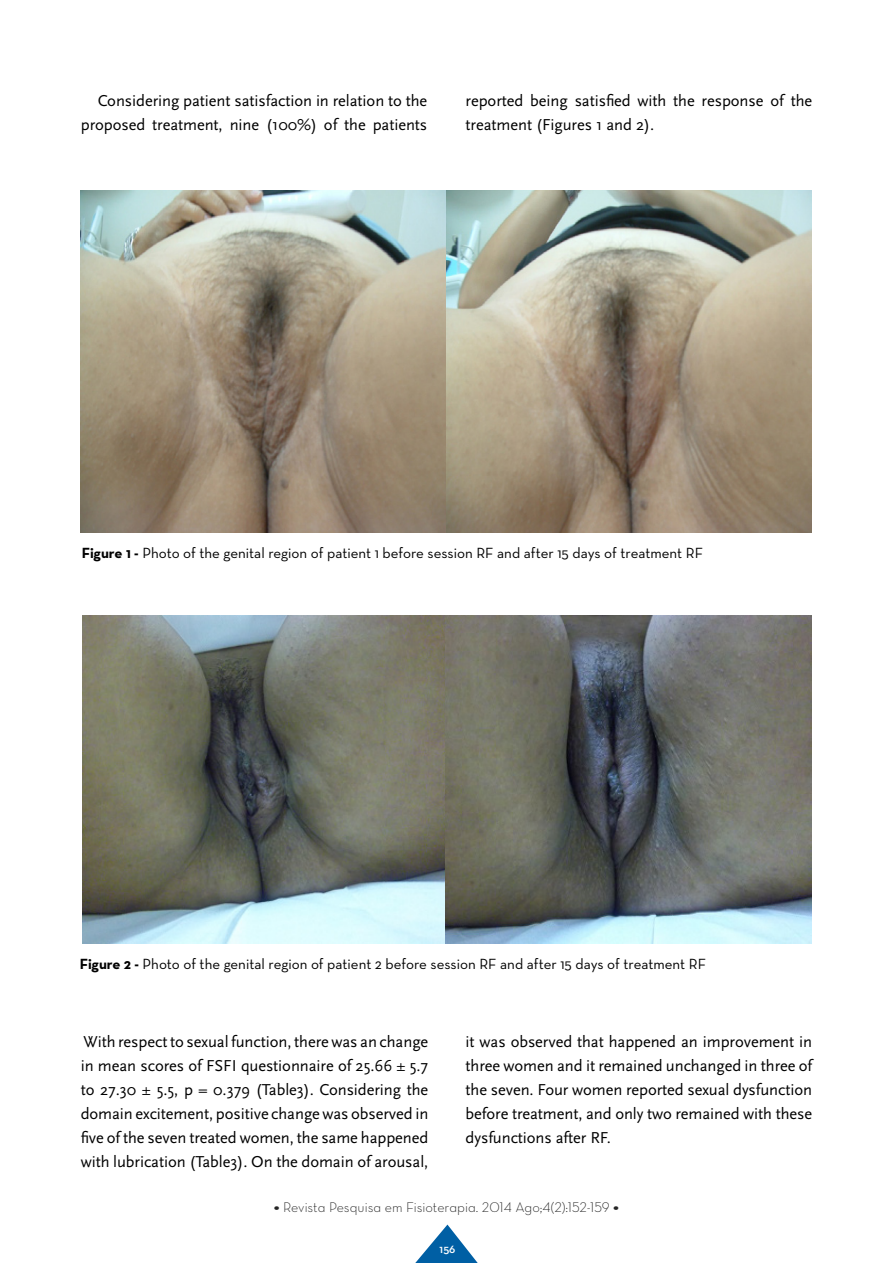
<style>
.page{position:relative;width:893px;height:1263px;background:#fff}
.page>*{position:absolute;margin:0;border:0;box-sizing:border-box;transform-origin:0 0}
._1º_paragrafo_texto{font:16.5px/24px "Scala Sans Pro";letter-spacing:-.005em;color:#000;text-align:justify}
.Texto_INGLES{font:16.5px/24px "Scala Sans Pro";letter-spacing:-.005em;color:#000;text-align:right}
.Legenda_figura{font:15px "Neutra Text";color:#000}
.t1{font:14.25px "Neutra Text Light Alt";color:#262626}
.t2{font:600 12px "Neutra Text";color:#fff}
.s1{font-weight:700}
.s2{font-family:"Bodoni Std Poster";font-style:italic;font-size:15.75px}
</style>
<div class="page">
<svg style="left:415px;top:1224px;width:63px;height:39px"></svg>
<img style="left:81px;top:190px;width:730px;height:343px">
<img style="left:82px;top:615px;width:729px;height:328px">
<p class="Texto_INGLES" style="left:81px;top:88px;width:348px">Considering patient satisfaction in relation to the proposed treatment, nine (100%) of the patients</p>
<p class="Texto_INGLES" style="left:466px;top:88px;width:348px;text-align:left">reported being satisfied with the response of the treatment (Figures 1 and 2).</p>
<p class="Legenda_figura" style="left:82px;top:544px;width:623px"><span class="s1">Figure 1 -</span> Photo of the genital region of patient 1 before session RF and after 15 days of treatment RF</p>
<p class="Legenda_figura" style="left:80px;top:955px;width:628px"><span class="s1">Figure 2 -</span> Photo of the genital region of patient 2 before session RF and after 15 days of treatment RF</p>
<p class="_1º_paragrafo_texto" style="left:81px;top:1029px;width:349px">With respect to sexual function, there was an change in mean scores of FSFI questionnaire of 25.66 ± 5.7 to 27.30 ± 5.5, p = 0.379 (Table3). Considering the domain excitement, positive change was observed in five of the seven treated women, the same happened with lubrication (Table3). On the domain of arousal,</p>
<p class="_1º_paragrafo_texto" style="left:466px;top:1029px;width:348px">it was observed that happened an improvement in three women and it remained unchanged in three of the seven. Four women reported sexual dysfunction before treatment, and only two remained with these dysfunctions after RF.</p>
<p class="t1" style="left:274px;top:1198px;width:346px"><span class="s2">·</span> Revista Pesquisa em Fisioterapia. 2014 Ago;4(2):152-159 <span class="s2">·</span></p>
<p class="t2" style="left:440px;top:1241px;width:17px">156</p>
</div>
